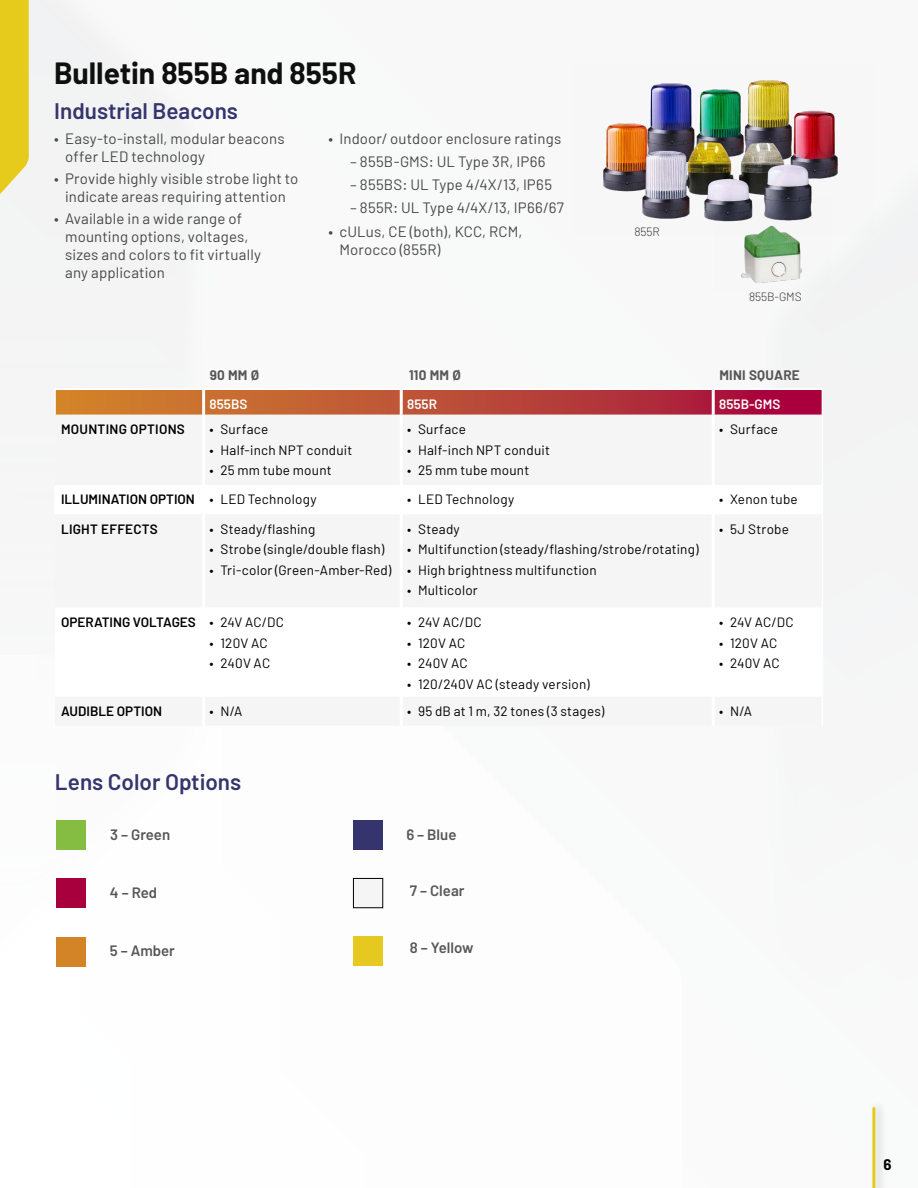
<style>
.page{position:relative;width:918px;height:1188px;background:#fff}
.page>*{position:absolute;margin:0;border:0;box-sizing:border-box;transform-origin:0 0}
.t1{font:700 30px "Barlow";color:#0f0f0f}
.t2{font:600 22.5px "Barlow";color:#36346e}
.t3{font:15px/18px "Barlow";letter-spacing:.01em;color:#484848}
.t4{font:600 15px "Barlow";color:#585656}
.t5{font:700 15px "Barlow";color:#000}
.t6{font:13.5px "Barlow";letter-spacing:.015em;color:#000}
.t7{font:600 13.5px "Barlow";color:#000}
.t8{font:600 13.5px "Barlow";letter-spacing:.02em;color:#000}
.t9{font:700 13.5px "Barlow";letter-spacing:.02em;color:#585656}
.t10{font:600 13.5px "Barlow";color:#fff}
.t11{font:300 12px "Barlow";letter-spacing:-.01em;color:#393939}
.s1{font-weight:400}
</style>
<div class="page">
<img style="left:0;top:0;width:918px;height:967px">
<svg style="left:0;top:0;width:29px;height:230px"></svg>
<div style="left:869px;top:1100px;width:18px;height:88px;background:#000;opacity:.2"></div>
<hr style="left:872px;top:1108px;width:3px;height:80px;background:#e7cb1c">
<div style="left:55px;top:415px;width:767px;height:311px;background:#f5f5f5"></div>
<svg style="left:55px;top:608px;width:767px;height:89px"></svg>
<hr style="left:204px;top:388px;width:197px;height:2px;background:#fff">
<hr style="left:401px;top:388px;width:312px;height:2px;background:#fff">
<hr style="left:713px;top:388px;width:110px;height:2px;background:#fff">
<svg style="left:56px;top:389px;width:767px;height:26px;background:#bf5340"></svg>
<hr style="left:822px;top:415px;width:1px;height:70px;background:#fff">
<svg style="left:56px;top:485px;width:767px;height:29px"></svg>
<hr style="left:822px;top:514px;width:1px;height:94px;background:#fff">
<hr style="left:822px;top:607px;width:1px;height:90px;background:#fff">
<svg style="left:822px;top:697px;width:1px;height:29px"></svg>
<hr style="left:400px;top:390px;width:3px;height:25px;background:#fff">
<hr style="left:712px;top:390px;width:3px;height:25px;background:#fff">
<hr style="left:400px;top:415px;width:3px;height:70px;background:#fff">
<hr style="left:712px;top:415px;width:3px;height:70px;background:#fff">
<hr style="left:400px;top:485px;width:3px;height:29px;background:#fff">
<hr style="left:712px;top:485px;width:3px;height:29px;background:#fff">
<hr style="left:400px;top:514px;width:3px;height:94px;background:#fff">
<hr style="left:712px;top:514px;width:3px;height:94px;background:#fff">
<hr style="left:400px;top:607px;width:3px;height:90px;background:#fff">
<hr style="left:712px;top:607px;width:3px;height:90px;background:#fff">
<hr style="left:400px;top:697px;width:3px;height:29px;background:#fff">
<hr style="left:712px;top:697px;width:3px;height:29px;background:#fff">
<hr style="left:54px;top:388px;width:150px;height:2px;background:#fff">
<hr style="left:54px;top:390px;width:2px;height:25px;background:#fff">
<hr style="left:54px;top:485px;width:2px;height:29px;background:#fff">
<hr style="left:202px;top:390px;width:3px;height:25px;background:#fff">
<hr style="left:202px;top:415px;width:3px;height:70px;background:#fff">
<hr style="left:202px;top:485px;width:3px;height:29px;background:#fff">
<hr style="left:202px;top:514px;width:3px;height:94px;background:#fff">
<hr style="left:202px;top:607px;width:3px;height:90px;background:#fff">
<hr style="left:202px;top:697px;width:3px;height:29px;background:#fff">
<div style="left:56px;top:821px;width:30px;height:29px;background:#85bd43"></div>
<div style="left:56px;top:879px;width:30px;height:29px;background:#a8003d"></div>
<div style="left:56px;top:937px;width:30px;height:29px;background:#d38426"></div>
<div style="left:353px;top:821px;width:30px;height:29px;background:#36346e"></div>
<div style="left:353px;top:878px;width:30px;height:30px;background:#f5f5f5"></div>
<div style="left:353px;top:878px;width:30px;height:30px;border:1px solid #000"></div>
<div style="left:353px;top:936px;width:30px;height:29px;background:#e6c920"></div>
<img style="left:573px;top:65px;width:301px;height:170px">
<img style="left:715px;top:199px;width:116px;height:93px">
<h1 class="t1" style="left:54px;top:55px;width:304px">Bulletin 855B and 855R</h1>
<h2 class="t2" style="left:54px;top:97px;width:185px">Industrial Beacons</h2>
<p class="t3" style="left:65px;top:129px;width:221px;text-indent:-11px">• Easy-to-install, modular beacons offer LED technology</p>
<p class="t3" style="left:54px;top:169px;width:246px;text-align:center">• Provide highly visible strobe light to indicate areas requiring attention</p>
<p class="t3" style="left:65px;top:210px;width:197px;text-indent:-11px">• Available in a wide range of mounting options, voltages, sizes and colors to fit virtually any application</p>
<p class="t3" style="left:329px;top:129px;width:234px">• Indoor/ outdoor enclosure ratings</p>
<p class="t3" style="left:350px;top:152px;width:197px">– 855B-GMS: UL Type 3R, IP66</p>
<p class="t3" style="left:350px;top:175px;width:203px">– 855BS: UL Type 4/4X/13, IP65</p>
<p class="t3" style="left:350px;top:199px;width:215px">– 855R: UL Type 4/4X/13, IP66/67</p>
<p class="t3" style="left:339px;top:223px;width:184px;text-indent:-11px">• cULus, CE (both), KCC, RCM,<br>Morocco (855R)</p>
<p class="t11" style="left:635px;top:224px;width:27px">855R</p>
<p class="t11" style="left:749px;top:289px;width:54px">855B-GMS</p>
<p class="t9" style="left:210px;top:366px;width:51px">90 MM Ø</p>
<p class="t9" style="left:409px;top:367px;width:53px">110 MM Ø</p>
<p class="t9" style="left:719px;top:367px;width:82px">MINI SQUARE</p>
<p class="t10" style="left:210px;top:396px;width:39px">855BS</p>
<p class="t10" style="left:407px;top:396px;width:31px">855R</p>
<p class="t10" style="left:719px;top:396px;width:63px">855B-GMS</p>
<p class="t8" style="left:61px;top:421px;width:125px">MOUNTING OPTIONS</p>
<p class="t6" style="left:210px;top:421px;width:60px">• Surface</p>
<p class="t6" style="left:210px;top:442px;width:144px">• Half-inch NPT conduit</p>
<p class="t6" style="left:210px;top:462px;width:124px">• 25 mm tube mount</p>
<p class="t6" style="left:407px;top:421px;width:60px">• Surface</p>
<p class="t6" style="left:407px;top:442px;width:144px">• Half-inch NPT conduit</p>
<p class="t6" style="left:407px;top:462px;width:124px">• 25 mm tube mount</p>
<p class="t6" style="left:719px;top:421px;width:60px">• Surface</p>
<p class="t7" style="left:61px;top:491px;width:257px">ILLUMINATION OPTION <span class="s1">• LED Technology</span></p>
<p class="t6" style="left:407px;top:491px;width:109px">• LED Technology</p>
<p class="t6" style="left:719px;top:491px;width:80px">• Xenon tube</p>
<p class="t8" style="left:61px;top:521px;width:98px">LIGHT EFFECTS</p>
<p class="t6" style="left:210px;top:521px;width:107px">• Steady/flashing</p>
<p class="t6" style="left:210px;top:541px;width:176px">• Strobe (single/double flash)</p>
<p class="t6" style="left:210px;top:562px;width:183px">• Tri-color (Green-Amber-Red)</p>
<p class="t6" style="left:719px;top:521px;width:71px">• 5J Strobe</p>
<p class="t6" style="left:407px;top:521px;width:54px">• Steady</p>
<p class="t6" style="left:407px;top:541px;width:293px">• Multifunction (steady/flashing/strobe/rotating)</p>
<p class="t6" style="left:407px;top:562px;width:191px">• High brightness multifunction</p>
<p class="t6" style="left:407px;top:582px;width:72px">• Multicolor</p>
<p class="t7" style="left:61px;top:614px;width:224px">OPERATING VOLTAGES <span class="s1">• 24V AC/DC</span></p>
<p class="t6" style="left:210px;top:634px;width:60px">• 120V AC</p>
<p class="t6" style="left:210px;top:655px;width:62px">• 240V AC</p>
<p class="t6" style="left:407px;top:614px;width:76px">• 24V AC/DC</p>
<p class="t6" style="left:407px;top:634px;width:60px">• 120V AC</p>
<p class="t6" style="left:407px;top:655px;width:62px">• 240V AC</p>
<p class="t6" style="left:407px;top:675px;width:184px">• 120/240V AC (steady version)</p>
<p class="t6" style="left:719px;top:614px;width:76px">• 24V AC/DC</p>
<p class="t6" style="left:719px;top:634px;width:60px">• 120V AC</p>
<p class="t6" style="left:719px;top:655px;width:62px">• 240V AC</p>
<p class="t7" style="left:61px;top:703px;width:102px">AUDIBLE OPTION</p>
<p class="t6" style="left:210px;top:703px;width:34px">• N/A</p>
<p class="t6" style="left:407px;top:703px;width:199px">• 95 dB at 1 m, 32 tones (3 stages)</p>
<p class="t6" style="left:719px;top:703px;width:34px">• N/A</p>
<h2 class="t2" style="left:55px;top:768px;width:188px">Lens Color Options</h2>
<p class="t4" style="left:110px;top:825px;width:61px">3 – Green</p>
<p class="t4" style="left:406px;top:825px;width:52px">6 – Blue</p>
<p class="t4" style="left:110px;top:883px;width:49px">4 – Red</p>
<p class="t4" style="left:410px;top:881px;width:56px">7 – Clear</p>
<p class="t4" style="left:110px;top:941px;width:67px">5 – Amber</p>
<p class="t4" style="left:410px;top:939px;width:65px">8 – Yellow</p>
<p class="t5" style="left:883px;top:1155px;width:10px">6</p>
</div>
